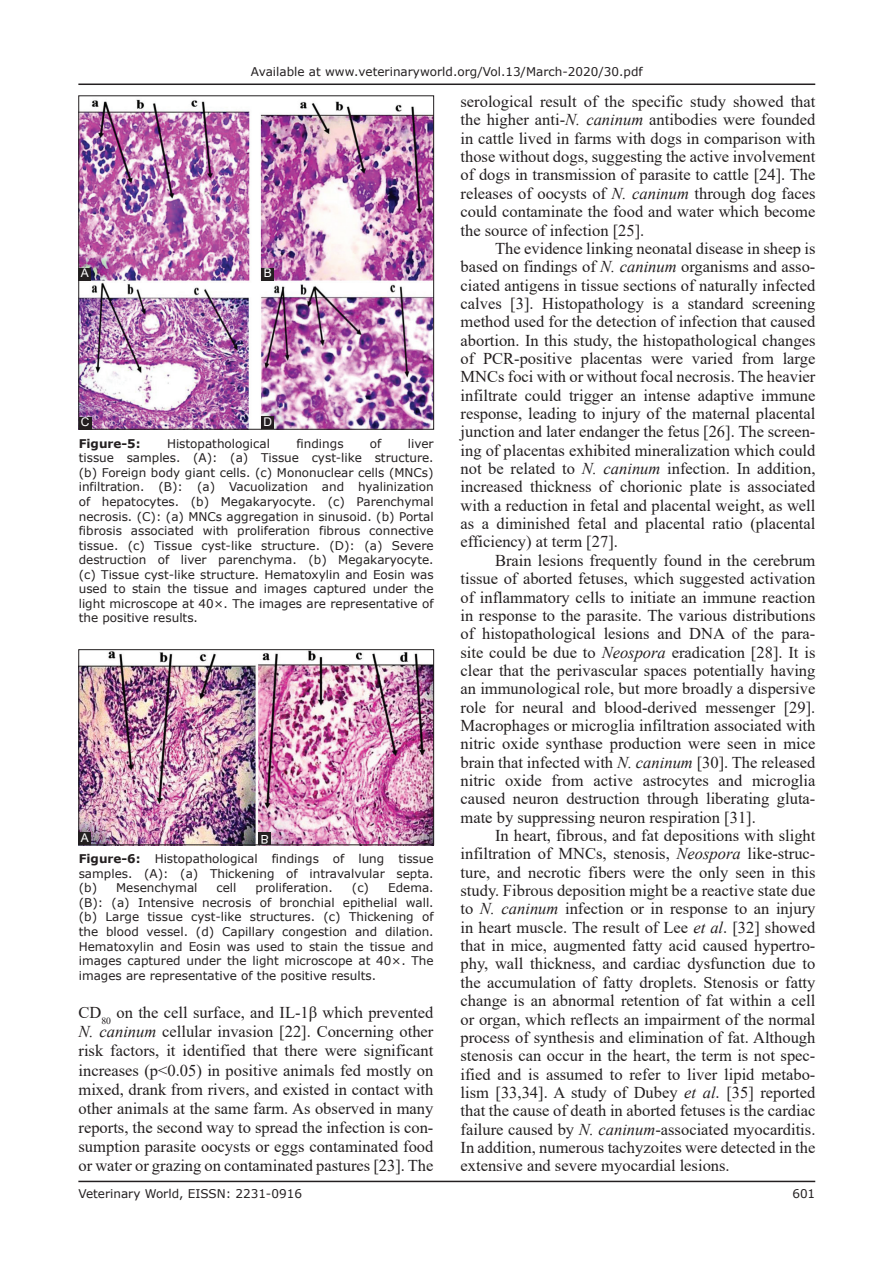
<style>
.page{position:relative;width:894px;height:1263px;background:#fff}
.page>*{position:absolute;margin:0;border:0;box-sizing:border-box;transform-origin:0 0}
.TX{font:16.5px/18.3px "Times New Roman";color:#231f20;text-align:justify}
.FGC{font:12px/14.5px "Verdana";color:#231f20;text-align:justify}
.FGC-2{font:700 12px "Verdana";color:#231f20}
.LABEL{font:12px "Arial";color:#fff}
.s1{font-weight:700}
.s2{font-style:italic}
</style>
<div class="page">
<hr style="left:78px;top:1180px;width:737px;height:2px;background:#231f20">
<hr style="left:78px;top:83px;width:737px;height:2px;background:#231f20">
<img style="left:80px;top:99px;width:351px;height:328px">
<div style="left:78px;top:268px;width:13px;height:12px;background:#231f20"></div>
<div style="left:261px;top:268px;width:13px;height:12px;background:#231f20"></div>
<div style="left:79px;top:417px;width:12px;height:12px;background:#231f20"></div>
<div style="left:261px;top:416px;width:13px;height:13px;background:#231f20"></div>
<img style="left:80px;top:651px;width:351px;height:192px">
<div style="left:78px;top:649px;width:355px;height:196px;border:1px solid #231f20"></div>
<div style="left:78px;top:832px;width:13px;height:13px;background:#231f20"></div>
<div style="left:258px;top:832px;width:13px;height:13px;background:#231f20"></div>
<p class="FGC" style="left:251px;top:64px;width:393px">Available at www.veterinaryworld.org/Vol.13/March-2020/30.pdf</p>
<p class="LABEL" style="left:81px;top:265px;width:10px">A</p>
<p class="LABEL" style="left:263px;top:265px;width:10px">B</p>
<p class="LABEL" style="left:81px;top:414px;width:10px">C</p>
<p class="LABEL" style="left:263px;top:413px;width:10px">D</p>
<p class="FGC-2" style="left:79px;top:435px;width:63px">Figure-5:</p>
<p class="FGC" style="left:167px;top:436px;width:104px">Histopathological</p>
<p class="FGC" style="left:296px;top:436px;width:49px">findings</p>
<p class="FGC" style="left:370px;top:436px;width:13px">of</p>
<p class="FGC" style="left:79px;top:436px;width:356px;text-indent:329px">liver tissue samples. (A): (a) Tissue cyst-like structure. (b) Foreign body giant cells. (c) Mononuclear cells (MNCs) infiltration. (B): (a) Vacuolization and hyalinization of hepatocytes. (b) Megakaryocyte. (c) Parenchymal necrosis. (C): (a) MNCs aggregation in sinusoid. (b) Portal fibrosis associated with proliferation fibrous connective tissue. (c) Tissue cyst-like structure. (D): (a) Severe destruction of liver parenchyma. (b) Megakaryocyte. (c) Tissue cyst-like structure. Hematoxylin and Eosin was used to stain the tissue and images captured under the light microscope at 40×. The images are representative of the positive results.</p>
<p class="LABEL" style="left:81px;top:829px;width:10px">A</p>
<p class="FGC" style="left:79px;top:851px;width:356px"><span class="s1">Figure-6:</span> Histopathological findings of lung tissue samples. (A): (a) Thickening of intravalvular septa. (b) Mesenchymal</p>
<p class="FGC" style="left:216px;top:880px;width:21px">cell</p>
<p class="FGC" style="left:255px;top:880px;width:79px">proliferation.</p>
<p class="FGC" style="left:79px;top:880px;width:356px;text-indent:273px">(c) Edema. (B): (a) Intensive necrosis of bronchial epithelial wall. (b) Large tissue cyst-like structures. (c) Thickening of the blood vessel. (d) Capillary congestion and dilation.<br>Hematoxylin and Eosin was used to stain the tissue and images captured under the light microscope at 40×. The images are representative of the positive results.</p>
<p class="TX" style="left:78px;top:1002px;width:356px;line-height:19.2px">CD<sub>80</sub> on the cell surface, and IL-1β which prevented <span class="s2">N. caninum</span> cellular invasion [22]. Concerning other risk factors, it identified that there were significant increases (p&lt;0.05) in positive animals fed mostly on mixed, drank from rivers, and existed in contact with other animals at the same farm. As observed in many reports, the second way to spread the infection is con&shy;sumption parasite oocysts or eggs contaminated food or water or grazing on contaminated pastures [23]. The</p>
<p class="TX" style="left:460px;top:92px;width:356px">serological result of the specific study showed that the higher anti-<span class="s2">N. caninum</span> antibodies were founded in cattle lived in farms with dogs in comparison with those without dogs, suggesting the active involvement of dogs in transmission of parasite to cattle [24]. The releases of oocysts of <span class="s2">N. caninum</span> through dog faces could contaminate the food and water which become the source of infection [25].</p>
<p class="TX" style="left:460px;top:239px;width:356px;text-indent:34px">The evidence linking neonatal disease in sheep is based on findings of <span class="s2">N. caninum</span> organisms and asso&shy;ciated antigens in tissue sections of naturally infected calves [3]. Histopathology is a standard screening method used for the detection of infection that caused abortion. In this study, the histopathological changes of PCR-positive placentas were varied from large MNCs foci with or without focal necrosis. The heavier infiltrate could trigger an intense adaptive immune response, leading to injury of the maternal placental junction and later endanger the fetus [26]. The screen&shy;ing of placentas exhibited mineralization which could not be related to <span class="s2">N. caninum</span> infection. In addition, increased thickness of chorionic plate is associated with a reduction in fetal and placental weight, as well as a diminished fetal and placental ratio (placental efficiency) at term [27].</p>
<p class="TX" style="left:460px;top:550px;width:356px;text-indent:34px">Brain lesions frequently found in the cerebrum tissue of aborted fetuses, which suggested activation of inflammatory cells to initiate an immune reaction in response to the parasite. The various distributions of histopathological lesions and DNA of the para&shy;site could be due to <span class="s2">Neospora</span> eradication [28]. It is clear that the perivascular spaces potentially having an immunological role, but more broadly a dispersive role for neural and blood-derived messenger [29].<br>Macrophages or microglia infiltration associated with nitric oxide synthase production were seen in mice brain that infected with <span class="s2">N. caninum</span> [30]. The released nitric oxide from active astrocytes and microglia caused neuron destruction through liberating gluta&shy;mate by suppressing neuron respiration [31].</p>
<p class="TX" style="left:460px;top:826px;width:356px;text-indent:34px">In heart, fibrous, and fat depositions with slight infiltration of MNCs, stenosis, <span class="s2">Neospora</span> like-struc&shy;ture, and necrotic fibers were the only seen in this study. Fibrous deposition might be a reactive state due to <span class="s2">N. caninum</span> infection or in response to an injury in heart muscle. The result of Lee <span class="s2">et al</span>. [32] showed that in mice, augmented fatty acid caused hypertro&shy;phy, wall thickness, and cardiac dysfunction due to the accumulation of fatty droplets. Stenosis or fatty change is an abnormal retention of fat within a cell or organ, which reflects an impairment of the normal process of synthesis and elimination of fat. Although stenosis can occur in the heart, the term is not spec&shy;ified and is assumed to refer to liver lipid metabo&shy;lism [33,34]. A study of Dubey <span class="s2">et al</span>. [35] reported that the cause of death in aborted fetuses is the cardiac failure caused by <span class="s2">N. caninum</span>-associated myocarditis.<br>In addition, numerous tachyzoites were detected in the extensive and severe myocardial lesions.</p>
<p class="FGC" style="left:78px;top:1186px;width:225px">Veterinary World, EISSN: 2231-0916</p>
<p class="FGC" style="left:792px;top:1186px;width:24px">601</p>
</div>
